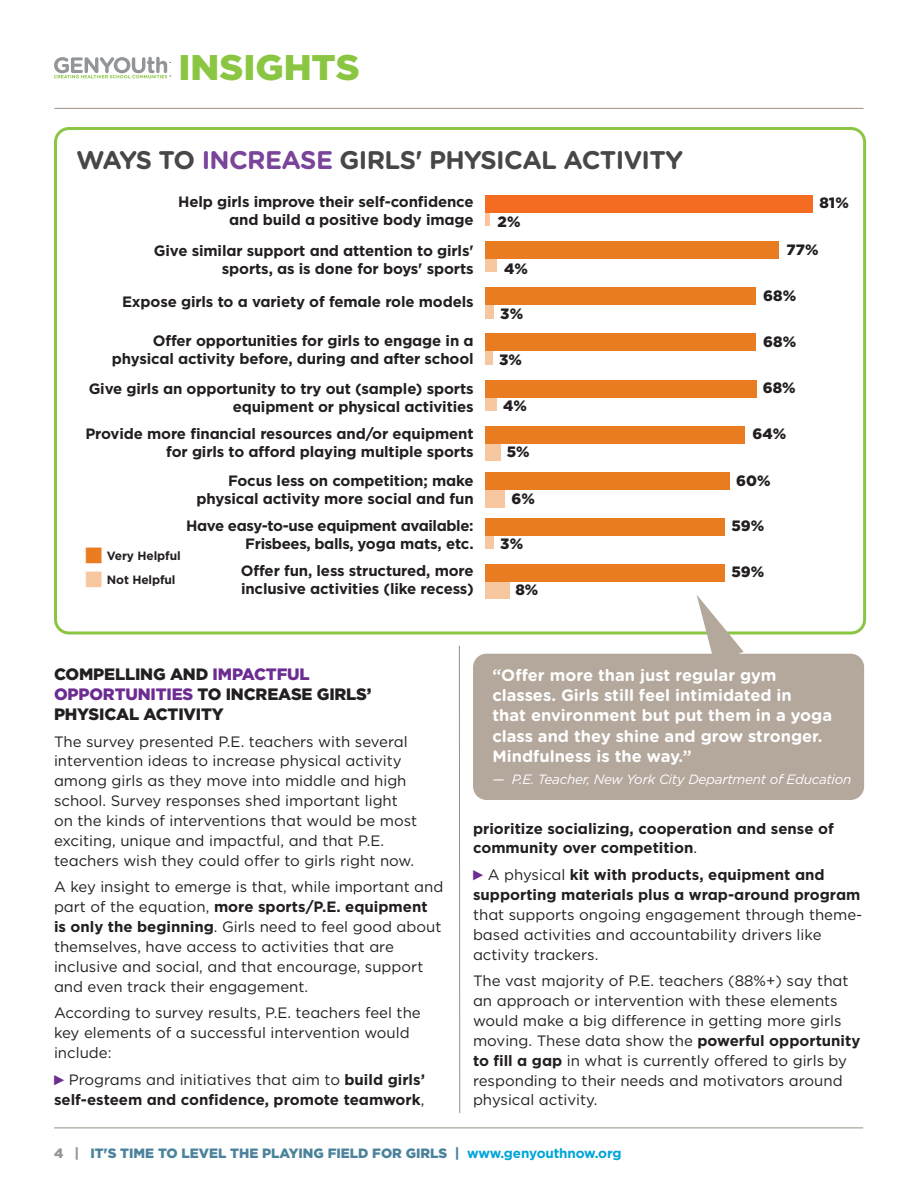
<style>
.page{position:relative;width:918px;height:1188px;background:#fff}
.page>*{position:absolute;margin:0;border:0;box-sizing:border-box;transform-origin:0 0}
.t1{font:900 35.7px "Gotham";color:#8bc642}
.t2{font:700 25.5px "Gotham Rounded";letter-spacing:-.025em;color:#464748}
.t3{font:700 16.5px/20.2px "Gotham Rounded";color:#fff}
.t4{font:900 16.5px/20px "Gotham";letter-spacing:-.01em;color:#231f20}
.t5{font:15px/19.8px "Gotham";color:#231f20}
.t6{font:700 15px/18px "Gotham";letter-spacing:-.01em;color:#231f20;text-align:right}
.t7{font:900 15px "Gotham";letter-spacing:.005em;color:#231f20}
.t8{font:900 13.5px "Gotham";color:#4b829b}
.t9{font:italic 13.5px "Gotham";letter-spacing:-.02em;color:#fff}
.t10{font:700 12px/24px "Gotham";letter-spacing:-.01em;color:#231f20}
.s1{color:#7a449a}
.s2{font-family:"Universal Newswith Comm Pi";font-weight:400;font-size:19.5px;color:#e97c21}
.s3{font-family:"Universal Newswith Comm Pi";font-weight:400;font-size:19.5px;color:#f7c89f}
.s4{color:#6c2c91}
.s5{font-weight:700}
.s6{font-weight:400}
.s7{color:#939598}
.s8{font-weight:700;color:#00a4d8}
</style>
<div class="page">
<hr style="left:55px;top:108px;width:808px;height:1px;background:#9a8e82">
<hr style="left:54px;top:1128px;width:809px;height:1px;background:#9a8e82">
<svg style="left:54px;top:57px;width:117px;height:21px"></svg>
<hr style="left:459px;top:646px;width:1px;height:467px;background:#9a8e82">
<div style="left:54px;top:127px;width:812px;height:508px;border:3px solid #8bc642;border-radius:14px"></div>
<div style="left:485px;top:531px;width:9px;height:18px;background:#f7c89f"></div>
<div style="left:485px;top:581px;width:25px;height:18px;background:#f7c89f"></div>
<div style="left:485px;top:490px;width:20px;height:17px;background:#f7c89f"></div>
<div style="left:485px;top:444px;width:16px;height:17px;background:#f7c89f"></div>
<div style="left:485px;top:393px;width:12px;height:18px;background:#f7c89f"></div>
<div style="left:485px;top:347px;width:8px;height:18px;background:#f7c89f"></div>
<div style="left:485px;top:301px;width:9px;height:18px;background:#f7c89f"></div>
<div style="left:485px;top:255px;width:12px;height:17px;background:#f7c89f"></div>
<div style="left:485px;top:208px;width:5px;height:18px;background:#fbc49e"></div>
<div style="left:485px;top:518px;width:240px;height:18px;background:#e97c21"></div>
<div style="left:485px;top:564px;width:240px;height:17px;background:#e97c21"></div>
<div style="left:485px;top:472px;width:245px;height:18px;background:#e97c21"></div>
<div style="left:485px;top:426px;width:260px;height:18px;background:#e97c21"></div>
<div style="left:485px;top:380px;width:272px;height:17px;background:#e97c21"></div>
<div style="left:485px;top:333px;width:271px;height:18px;background:#e97c21"></div>
<div style="left:485px;top:287px;width:271px;height:18px;background:#e97c21"></div>
<div style="left:485px;top:241px;width:294px;height:18px;background:#e97c21"></div>
<div style="left:485px;top:195px;width:328px;height:18px;background:#f36c21"></div>
<div style="left:473px;top:654px;width:391px;height:146px;background:#b4a79c;border-radius:14px"></div>
<svg style="left:697px;top:595px;width:47px;height:59px"></svg>
<h1 class="t1" style="left:179px;top:43px;width:183px">INSIGHTS</h1>
<h2 class="t2" style="left:77px;top:142px;width:608px">WAYS TO <span class="s1">INCREASE</span> GIRLS' PHYSICAL ACTIVITY</h2>
<p class="t6" style="left:178px;top:192px;width:297px">Help girls improve their self-confidence and build a positive body image</p>
<p class="t6" style="left:154px;top:242px;width:321px">Give similar support and attention to girls' sports, as is done for boys' sports</p>
<p class="t6" style="left:122px;top:293px;width:353px">Expose girls to a variety of female role models</p>
<p class="t6" style="left:112px;top:332px;width:363px">Offer opportunities for girls to engage in a physical activity before, during and after school</p>
<p class="t6" style="left:89px;top:380px;width:387px">Give girls an opportunity to try out (sample) sports equipment or physical activities</p>
<p class="t6" style="left:85px;top:425px;width:390px">Provide more financial resources and/or equipment for girls to afford playing multiple sports</p>
<p class="t6" style="left:197px;top:471px;width:279px">Focus less on competition; make physical activity more social and fun</p>
<p class="t6" style="left:186px;top:516px;width:289px">Have easy-to-use equipment available:<br>Frisbees, balls, yoga mats, etc.</p>
<p class="t6" style="left:241px;top:561px;width:234px;text-align:left">Offer fun, less structured, more inclusive activities (like recess)</p>
<p class="t7" style="left:498px;top:211px;width:24px">2%</p>
<p class="t7" style="left:504px;top:258px;width:25px">4%</p>
<p class="t7" style="left:500px;top:303px;width:24px">3%</p>
<p class="t7" style="left:499px;top:350px;width:24px">3%</p>
<p class="t7" style="left:503px;top:396px;width:25px">4%</p>
<p class="t7" style="left:507px;top:441px;width:25px">5%</p>
<p class="t7" style="left:512px;top:488px;width:25px">6%</p>
<p class="t7" style="left:500px;top:534px;width:24px">3%</p>
<p class="t7" style="left:515px;top:579px;width:25px">8%</p>
<p class="t10" style="left:85px;top:544px;width:97px"><span class="s2">m</span> Very Helpful <span class="s3">m</span> Not Helpful</p>
<p class="t7" style="left:819px;top:193px;width:31px">81%</p>
<p class="t7" style="left:787px;top:240px;width:34px">77%</p>
<p class="t7" style="left:763px;top:285px;width:35px">68%</p>
<p class="t7" style="left:763px;top:332px;width:35px">68%</p>
<p class="t7" style="left:763px;top:377px;width:35px">68%</p>
<p class="t7" style="left:752px;top:423px;width:35px">64%</p>
<p class="t7" style="left:736px;top:470px;width:36px">60%</p>
<p class="t7" style="left:731px;top:515px;width:34px">59%</p>
<p class="t7" style="left:731px;top:561px;width:34px">59%</p>
<p class="t4" style="left:54px;top:664px;width:319px">COMPELLING AND <span class="s4">IMPACTFUL<br>OPPORTUNITIES</span> TO INCREASE GIRLS’<br>PHYSICAL ACTIVITY</p>
<p class="t5" style="left:54px;top:731px;width:365px">The survey presented P.E. teachers with several intervention ideas to increase physical activity among girls as they move into middle and high school. Survey responses shed important light on the kinds of interventions that would be most exciting, unique and impactful, and that P.E. teachers wish they could offer to girls right now.</p>
<p class="t5" style="left:54px;top:877px;width:391px">A key insight to emerge is that, while important and part of the equation, <span class="s5">more sports/P.E. equipment is only the beginning</span>. Girls need to feel good about themselves, have access to activities that are inclusive and social, and that encourage, support and even track their engagement.</p>
<p class="t5" style="left:54px;top:1003px;width:368px">According to survey results, P.E. teachers feel the key elements of a successful intervention would include:</p>
<p class="t6" style="left:54px;top:1070px;width:372px;line-height:19.8px"><span class="s6">Programs and initiatives that aim to</span> build girls’ self-esteem and confidence, promote teamwork<span class="s6">,</span></p>
<p class="t3" style="left:492px;top:664px;width:341px">“Offer more than just regular gym classes. Girls still feel intimidated in<br>that environment but put them in a yoga class and they shine and grow stronger.<br>Mindfulness is the way.”</p>
<p class="t9" style="left:492px;top:771px;width:361px">— P.E. Teacher, New York City Department of Education</p>
<p class="t6" style="left:473px;top:818px;width:362px;line-height:19.8px;text-align:left">prioritize socializing, cooperation and sense of community over competition<span class="s6">.</span></p>
<p class="t6" style="left:473px;top:865px;width:389px;line-height:19.8px;text-align:left;text-indent:15px"><span class="s6">A physical</span> kit with products, equipment and supporting materials plus a wrap-around program</p>
<p class="t5" style="left:473px;top:904px;width:391px">that supports ongoing engagement through theme&shy;based activities and accountability drivers like activity trackers.</p>
<p class="t5" style="left:473px;top:971px;width:389px">The vast majority of P.E. teachers (88%+) say that an approach or intervention with these elements would make a big difference in getting more girls moving. These data show the <span class="s5">powerful opportunity to fill a gap</span> in what is currently offered to girls by responding to their needs and motivators around physical activity.</p>
<p class="t8" style="left:54px;top:1144px;width:569px"><span class="s7">4 |</span> IT'S TIME TO LEVEL THE PLAYING FIELD FOR GIRLS | <span class="s8">www.genyouthnow.org</span></p>
</div>
